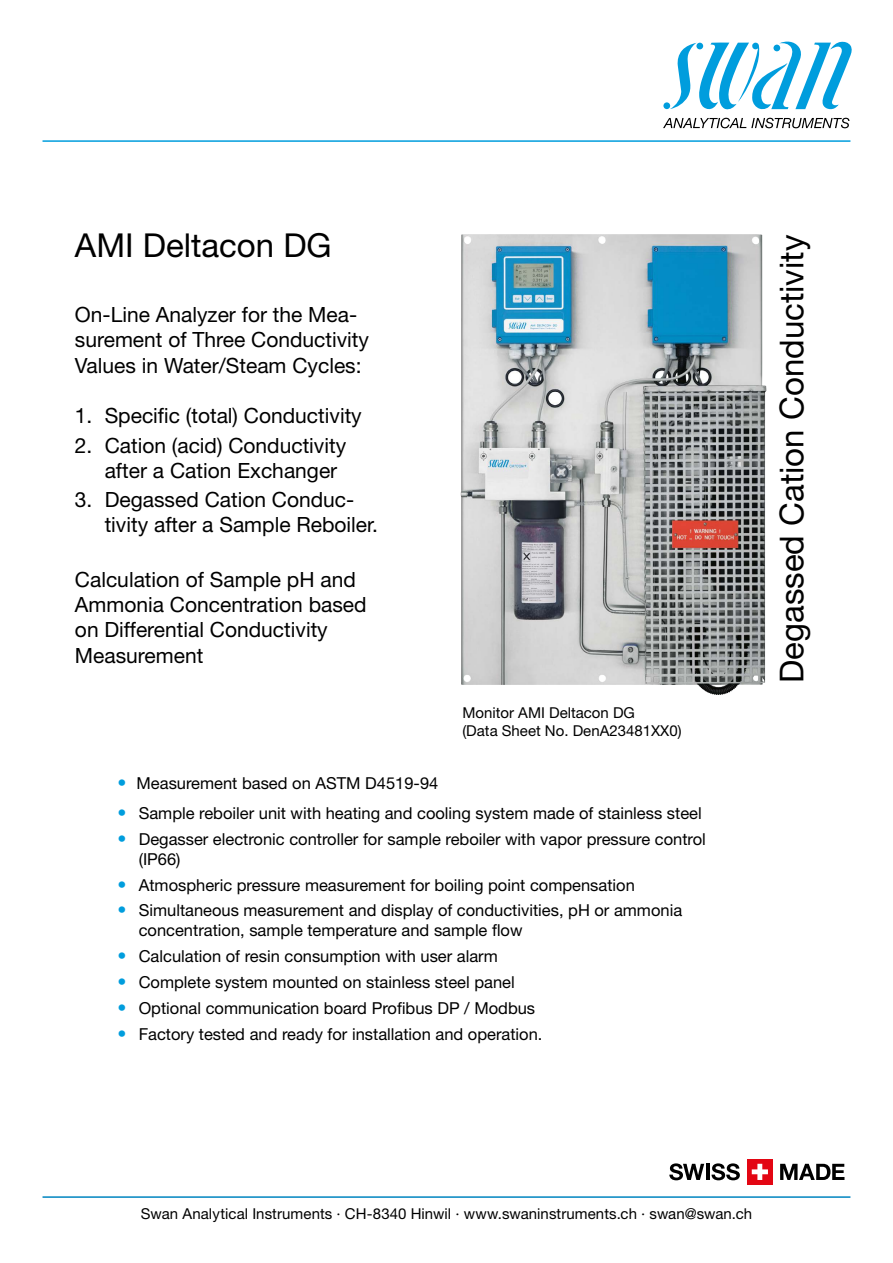
<style>
.page{position:relative;width:893px;height:1263px;background:#fff}
.page>*{position:absolute;margin:0;border:0;box-sizing:border-box;transform-origin:0 0}
.t1{font:33px "Helvetica Neue LT Std";color:#000}
.t2{font:21px/25.2px "Helvetica Neue LT Std";color:#000}
.t3{font:16.5px/19.8px "Helvetica Neue LT Std";color:#000}
.t4{font:15px/18px "Helvetica Neue LT Std";color:#000}
.s1{font-size:18px;color:#009ddd}
</style>
<div class="page">
<hr style="left:43px;top:140px;width:807px;height:2px;background:#009ddd">
<svg style="left:669px;top:1163px;width:35px;height:17px"></svg>
<hr style="left:706px;top:1164px;width:3px;height:16px;background:#000">
<svg style="left:711px;top:1163px;width:29px;height:17px"></svg>
<svg style="left:780px;top:1164px;width:64px;height:16px"></svg>
<div style="left:747px;top:1159px;width:26px;height:26px;background:#e30613"></div>
<svg style="left:752px;top:1164px;width:16px;height:16px"></svg>
<hr style="left:43px;top:1196px;width:807px;height:2px;background:#0085c0">
<svg style="left:670px;top:42px;width:182px;height:68px"></svg>
<div style="left:696px;top:43px;width:7px;height:6px;background:#009ddd;border-radius:50%"></div>
<div style="left:773px;top:45px;width:7px;height:6px;background:#009ddd;border-radius:50%"></div>
<div style="left:663px;top:102px;width:7px;height:7px;background:#009ddd;border-radius:50%"></div>
<svg style="left:663px;top:118px;width:186px;height:10px"></svg>
<img style="left:460px;top:234px;width:296px;height:461px">
<h1 class="t1" style="left:75px;top:226px;width:258px">AMI Deltacon DG</h1>
<p class="t2" style="left:75px;top:302px;width:296px">On-Line Analyzer for the Mea&shy;surement of Three Conductivity<br>Values in Water/Steam Cycles:</p>
<p class="t2" style="left:75px;top:403px;width:288px">1. Specific (total) Conductivity</p>
<p class="t2" style="left:105px;top:432px;width:243px;text-indent:-30px">2. Cation (acid) Conductivity after a Cation Exchanger</p>
<p class="t2" style="left:105px;top:487px;width:275px;text-indent:-30px">3. Degassed Cation Conduc&shy;tivity after a Sample Reboiler.</p>
<p class="t2" style="left:75px;top:567px;width:293px">Calculation of Sample pH and<br>Ammonia Concentration based on Differential Conductivity<br>Measurement</p>
<p class="t4" style="left:462px;top:703px;width:221px">Monitor AMI Deltacon DG<br>(Data Sheet No. DenA23481XX0)</p>
<p class="t3" style="left:117px;top:773px;width:322px"><span class="s1">•</span> Measurement based on ASTM D4519-94</p>
<p class="t3" style="left:117px;top:803px;width:586px"><span class="s1">•</span> Sample reboiler unit with heating and cooling system made of stainless steel</p>
<p class="t3" style="left:139px;top:829px;width:569px;text-indent:-21px"><span class="s1">•</span> Degasser electronic controller for sample reboiler with vapor pressure control (IP66)</p>
<p class="t3" style="left:117px;top:874px;width:519px"><span class="s1">•</span> Atmospheric pressure measurement for boiling point compensation</p>
<p class="t3" style="left:139px;top:900px;width:545px;text-indent:-21px"><span class="s1">•</span> Simultaneous measurement and display of conductivities, pH or ammonia concentration, sample temperature and sample flow</p>
<p class="t3" style="left:117px;top:946px;width:382px"><span class="s1">•</span> Calculation of resin consumption with user alarm</p>
<p class="t3" style="left:117px;top:972px;width:399px"><span class="s1">•</span> Complete system mounted on stainless steel panel</p>
<p class="t3" style="left:117px;top:998px;width:419px"><span class="s1">•</span> Optional communication board Profibus DP / Modbus</p>
<p class="t3" style="left:117px;top:1024px;width:426px"><span class="s1">•</span> Factory tested and ready for installation and operation.</p>
<h1 class="t1" style="left:772px;top:683px;width:450px;rotate:-90deg">Degassed Cation Conductivity</h1>
<p class="t4" style="left:141px;top:1205px;width:613px">Swan Analytical Instruments ∙ CH-8340 Hinwil ∙ www.swaninstruments.ch ∙ swan@swan.ch</p>
</div>
